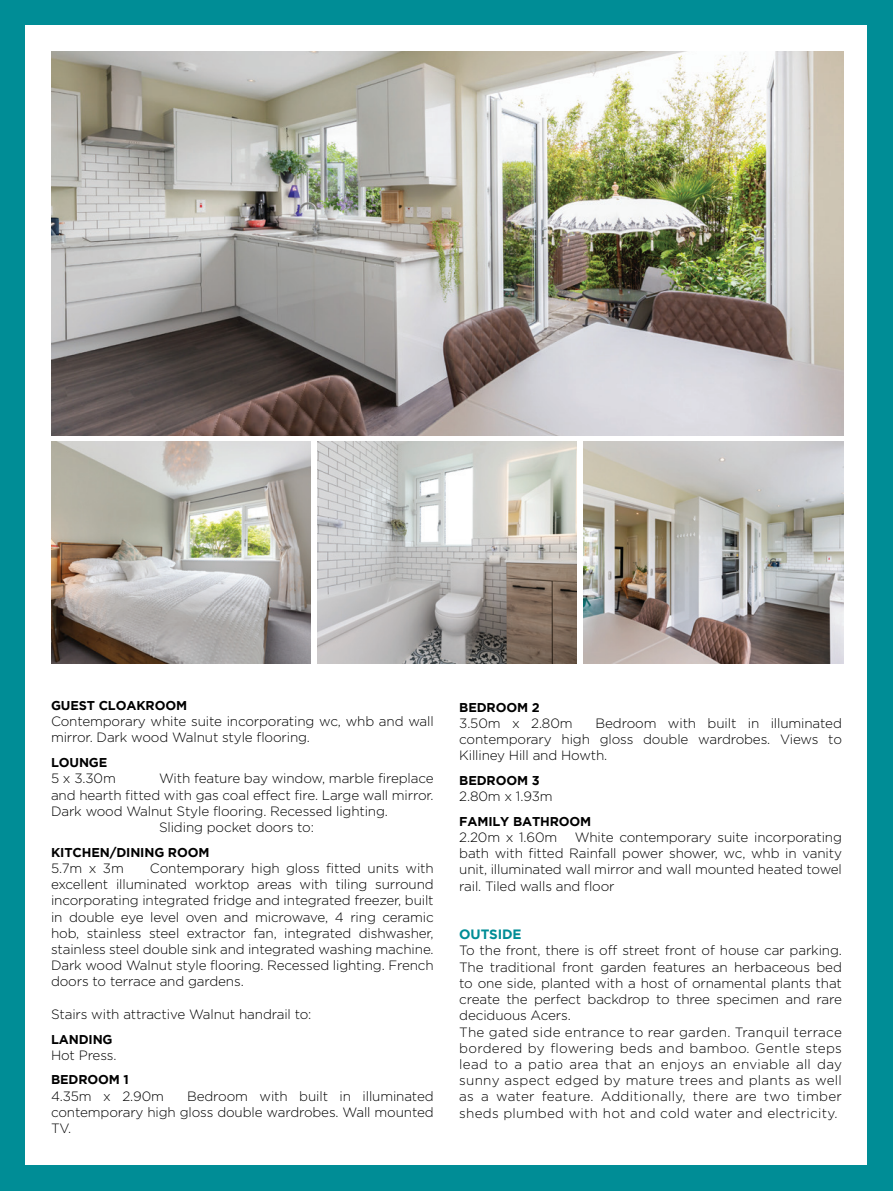
<style>
.page{position:relative;width:893px;height:1191px;background:#008d96}
.page>*{position:absolute;margin:0;border:0;box-sizing:border-box;transform-origin:0 0}
.t1{font:300 13.5px/16.2px "Gotham";letter-spacing:-.01em;color:#000;text-align:justify}
.t2{font:700 13.5px "Gotham";letter-spacing:-.01em;color:#008d96}
.t3{font:700 12.75px "Gotham";letter-spacing:-.01em;color:#000}
</style>
<div class="page">
<div style="left:26px;top:26px;width:841px;height:1139px;background:#fff"></div>
<img style="left:51px;top:51px;width:792px;height:385px">
<img style="left:51px;top:441px;width:259px;height:222px">
<img style="left:317px;top:441px;width:260px;height:222px">
<img style="left:584px;top:441px;width:259px;height:222px">
<p class="t3" style="left:51px;top:698px;width:138px">GUEST CLOAKROOM</p>
<p class="t1" style="left:51px;top:713px;width:384px">Contemporary white suite incorporating wc, whb and wall mirror. Dark wood Walnut style flooring.</p>
<p class="t3" style="left:51px;top:755px;width:58px">LOUNGE</p>
<p class="t1" style="left:51px;top:770px;width:66px">5 x 3.30m</p>
<p class="t1" style="left:159px;top:770px;width:276px">With feature bay window, marble fireplace</p>
<p class="t1" style="left:51px;top:786px;width:384px">and hearth fitted with gas coal effect fire. Large wall mirror.</p>
<p class="t1" style="left:51px;top:803px;width:338px">Dark wood Walnut Style flooring. Recessed lighting.</p>
<p class="t1" style="left:159px;top:819px;width:157px">Sliding pocket doors to:</p>
<p class="t3" style="left:51px;top:845px;width:160px">KITCHEN/DINING ROOM</p>
<p class="t1" style="left:51px;top:860px;width:74px">5.7m x 3m</p>
<p class="t1" style="left:51px;top:860px;width:384px;text-indent:99px">Contemporary high gloss fitted units with excellent illuminated worktop areas with tiling surround incorporating integrated fridge and integrated freezer, built in double eye level oven and microwave, 4 ring ceramic hob, stainless steel extractor fan, integrated dishwasher, stainless steel double sink and integrated washing machine.<br>Dark wood Walnut style flooring. Recessed lighting. French doors to terrace and gardens.</p>
<p class="t1" style="left:51px;top:1005px;width:262px">Stairs with attractive Walnut handrail to:</p>
<p class="t3" style="left:51px;top:1031px;width:63px">LANDING</p>
<p class="t1" style="left:51px;top:1046px;width:67px">Hot Press.</p>
<p class="t3" style="left:51px;top:1072px;width:79px">BEDROOM 1</p>
<p class="t1" style="left:51px;top:1087px;width:114px">4.35m x 2.90m</p>
<p class="t1" style="left:51px;top:1087px;width:384px;text-indent:136px">Bedroom with built in illuminated contemporary high gloss double wardrobes. Wall mounted TV.</p>
<p class="t3" style="left:459px;top:699px;width:82px">BEDROOM 2</p>
<p class="t1" style="left:459px;top:715px;width:115px">3.50m x 2.80m</p>
<p class="t1" style="left:459px;top:715px;width:384px;text-indent:136px">Bedroom with built in illuminated contemporary high gloss double wardrobes. Views to Killiney Hill and Howth.</p>
<p class="t3" style="left:459px;top:773px;width:82px">BEDROOM 3</p>
<p class="t1" style="left:459px;top:788px;width:95px">2.80m x 1.93m</p>
<p class="t3" style="left:459px;top:814px;width:134px">FAMILY BATHROOM</p>
<p class="t1" style="left:459px;top:829px;width:100px">2.20m x 1.60m</p>
<p class="t1" style="left:459px;top:829px;width:384px;text-indent:115px">White contemporary suite incorporating bath with fitted Rainfall power shower, wc, whb in vanity unit, illuminated wall mirror and wall mounted heated towel rail. Tiled walls and floor</p>
<p class="t2" style="left:459px;top:926px;width:64px">OUTSIDE</p>
<p class="t1" style="left:459px;top:942px;width:384px;text-align:left">To the front, there is off street front of house car parking.<br>The traditional front garden features an herbaceous bed to one side, planted with a host of ornamental plants that create the perfect backdrop to three specimen and rare deciduous Acers.<br>The gated side entrance to rear garden. Tranquil terrace bordered by flowering beds and bamboo. Gentle steps lead to a patio area that an enjoys an enviable all day sunny aspect edged by mature trees and plants as well as a water feature. Additionally, there are two timber sheds plumbed with hot and cold water and electricity.</p>
</div>
